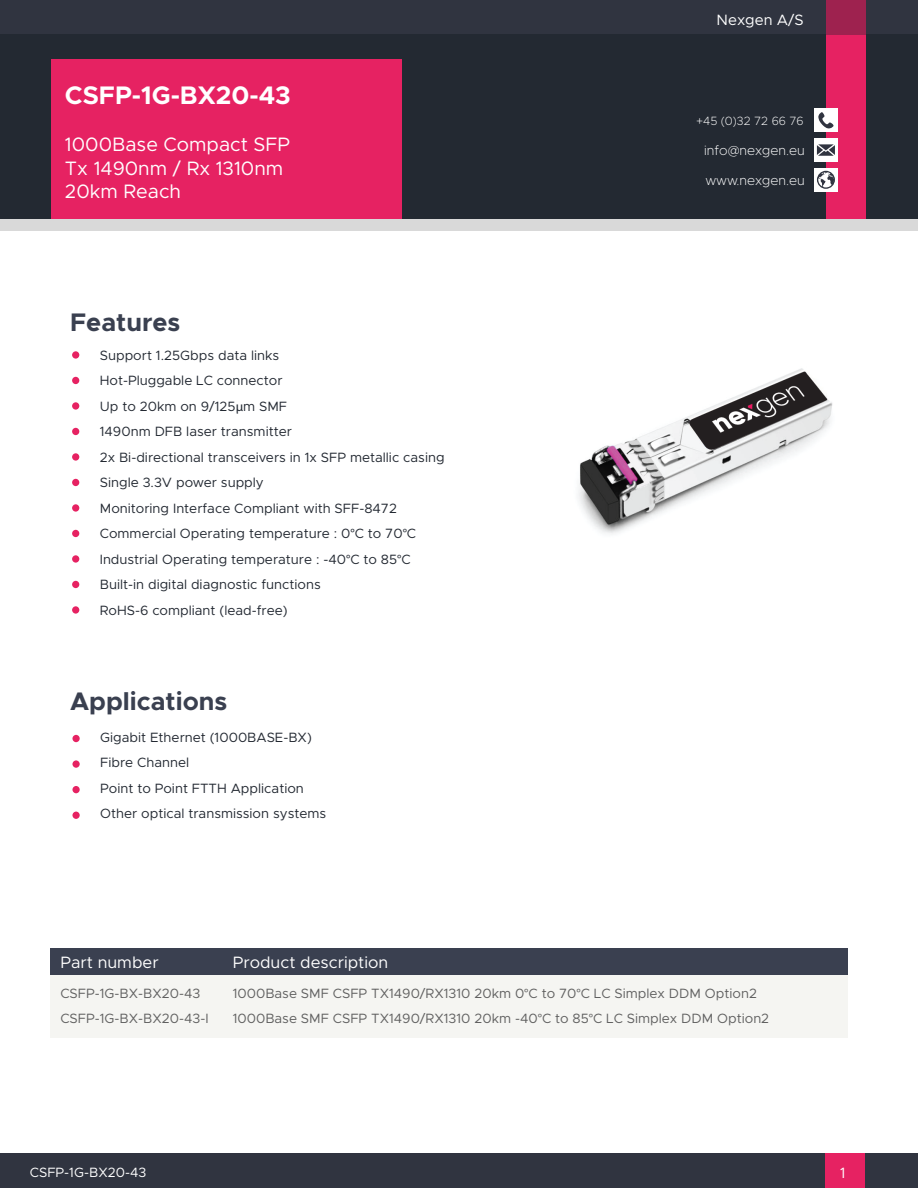
<style>
.page{position:relative;width:918px;height:1188px;background:#fff}
.page>*{position:absolute;margin:0;border:0;box-sizing:border-box;transform-origin:0 0}
.t1{font:700 25.5px "Metropolis";color:#3a4050}
.t2{font:700 25.5px "Metropolis";color:#fff}
.t3{font:19.5px/23.4px "Metropolis";color:#fff}
.t4{font:16.5px "Metropolis";color:#fff}
.t5{font:15px "Metropolis";color:#fff}
.t6{font:13.5px/25.5px "Metropolis";color:#232932}
.t7{font:13.5px "Metropolis";color:#606060}
.t8{font:200 13.5px "Metropolis";color:#fff}
.t9{font:13.5px "Metropolis";color:#fff}
.t10{font:200 12px "Metropolis";color:#fff}
.s1{font-family:"Myriad Pro"}
</style>
<div class="page">
<div style="left:50px;top:964px;width:798px;height:73px;background:#f5f5f2"></div>
<div style="left:50px;top:949px;width:798px;height:26px;background:#3a4050"></div>
<div style="left:72px;top:351px;width:7px;height:8px;background:#e62262;border-radius:50%"></div>
<div style="left:72px;top:377px;width:7px;height:7px;background:#e62262;border-radius:50%"></div>
<div style="left:72px;top:606px;width:7px;height:8px;background:#e62262;border-radius:50%"></div>
<div style="left:72px;top:581px;width:7px;height:7px;background:#e62262;border-radius:50%"></div>
<div style="left:72px;top:555px;width:7px;height:8px;background:#e62262;border-radius:50%"></div>
<div style="left:72px;top:530px;width:7px;height:7px;background:#e62262;border-radius:50%"></div>
<div style="left:72px;top:504px;width:7px;height:8px;background:#e62262;border-radius:50%"></div>
<div style="left:72px;top:479px;width:7px;height:7px;background:#e62262;border-radius:50%"></div>
<div style="left:72px;top:453px;width:7px;height:8px;background:#e62262;border-radius:50%"></div>
<div style="left:72px;top:428px;width:7px;height:7px;background:#e62262;border-radius:50%"></div>
<div style="left:72px;top:402px;width:7px;height:8px;background:#e62262;border-radius:50%"></div>
<div style="left:72px;top:735px;width:8px;height:7px;background:#e62262;border-radius:50%"></div>
<div style="left:72px;top:760px;width:8px;height:8px;background:#e62262;border-radius:50%"></div>
<div style="left:72px;top:786px;width:8px;height:7px;background:#e62262;border-radius:50%"></div>
<div style="left:0;top:1153px;width:918px;height:35px;background:#303440"></div>
<div style="left:825px;top:1153px;width:40px;height:35px;background:#e62262"></div>
<div style="left:0;top:0;width:918px;height:35px;background:#303440"></div>
<div style="left:0;top:35px;width:918px;height:185px;background:#232932"></div>
<div style="left:51px;top:59px;width:350px;height:160px;background:#e62262"></div>
<div style="left:826px;top:0;width:39px;height:219px;background:#e62262"></div>
<div style="left:826px;top:0;width:39px;height:34px;background:#9e224f"></div>
<div style="left:814px;top:138px;width:24px;height:24px;background:#fff"></div>
<svg style="left:817px;top:144px;width:18px;height:12px"></svg>
<div style="left:814px;top:168px;width:24px;height:24px;background:#fff"></div>
<svg style="left:817px;top:171px;width:18px;height:18px"></svg>
<div style="left:814px;top:109px;width:24px;height:23px;background:#fff"></div>
<svg style="left:818px;top:112px;width:16px;height:17px"></svg>
<div style="left:0;top:219px;width:918px;height:11px;background:#d9d9d9"></div>
<div style="left:72px;top:812px;width:8px;height:7px;background:#e62262;border-radius:50%"></div>
<img style="left:578px;top:368px;width:255px;height:166px">
<h1 class="t2" style="left:65px;top:79px;width:227px">CSFP-1G-BX20-43</h1>
<h2 class="t3" style="left:65px;top:133px;width:227px">1000Base Compact SFP<br>Tx 1490nm / Rx 1310nm<br>20km Reach</h2>
<h1 class="t1" style="left:70px;top:306px;width:112px">Features</h1>
<p class="t6" style="left:100px;top:342px;width:346px">Support 1.25Gbps data links<br>Hot-Pluggable LC connector<br>Up to 20km on 9/125<span class="s1">μ</span>m SMF<br>1490nm DFB laser transmitter<br>2x Bi-directional transceivers in 1x SFP metallic casing Single 3.3V power supply<br>Monitoring Interface Compliant with SFF-8472<br>Commercial Operating temperature : 0<span class="s1">°</span>C to 70<span class="s1">°</span>C Industrial Operating temperature : -40<span class="s1">°</span>C to 85<span class="s1">°</span>C Built-in digital diagnostic functions<br>RoHS-6 compliant (lead-free)</p>
<h1 class="t1" style="left:70px;top:685px;width:159px">Applications</h1>
<p class="t6" style="left:100px;top:724px;width:228px">Gigabit Ethernet (1000BASE-BX)<br>Fibre Channel<br>Point to Point FTTH Application<br>Other optical transmission systems</p>
<p class="t5" style="left:717px;top:11px;width:89px">Nexgen A/S</p>
<p class="t10" style="left:696px;top:114px;width:109px">+45 (0)32 72 66 76</p>
<p class="t8" style="left:704px;top:142px;width:102px">info@nexgen.eu</p>
<p class="t8" style="left:705px;top:172px;width:101px">www.nexgen.eu</p>
<p class="t4" style="left:60px;top:952px;width:100px">Part number</p>
<p class="t4" style="left:233px;top:952px;width:157px">Product description</p>
<p class="t7" style="left:60px;top:985px;width:142px">CSFP-1G-BX-BX20-43</p>
<p class="t7" style="left:233px;top:985px;width:526px">1000Base SMF CSFP TX1490/RX1310 20km 0<span class="s1">°</span>C to 70<span class="s1">°</span>C LC Simplex DDM Option2</p>
<p class="t7" style="left:60px;top:1010px;width:150px">CSFP-1G-BX-BX20-43-I</p>
<p class="t7" style="left:233px;top:1010px;width:538px">1000Base SMF CSFP TX1490/RX1310 20km -40<span class="s1">°</span>C to 85<span class="s1">°</span>C LC Simplex DDM Option2</p>
<p class="t9" style="left:30px;top:1164px;width:118px">CSFP-1G-BX20-43</p>
<p class="t5" style="left:840px;top:1164px;width:7px">1</p>
</div>
